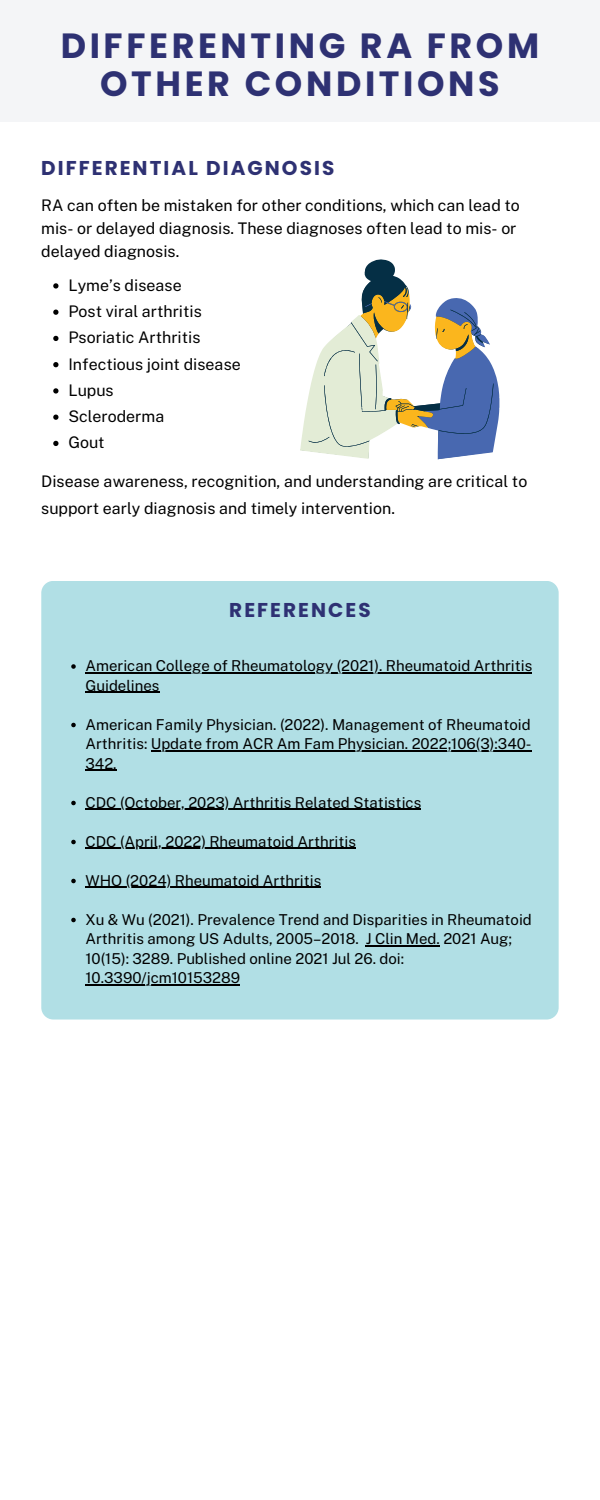
<style>
.page{position:relative;width:600px;height:1500px;background:#fff}
.page>*{position:absolute;margin:0;border:0;box-sizing:border-box;transform-origin:0 0}
.t1{font:700 35px/38.2px "Poppins";letter-spacing:.105em;color:#2e3173;text-align:center}
.t2{font:700 20px "Poppins";letter-spacing:.105em;color:#2e3173}
.t3{font:16px/23.2px "Public Sans";color:#000}
.t4{font:15px/19.5px "Public Sans";color:#000}
</style>
<div class="page">
<div style="left:41px;top:581px;width:518px;height:439px;background:#b1dfe5;border-radius:12px"></div>
<svg style="left:71px;top:664px;width:5px;height:5px"></svg>
<hr style="left:86px;top:672px;width:446px;height:1px;background:#000">
<hr style="left:86px;top:691px;width:74px;height:2px;background:#000">
<svg style="left:71px;top:723px;width:5px;height:4px"></svg>
<hr style="left:151px;top:750px;width:381px;height:1px;background:#000">
<hr style="left:86px;top:769px;width:31px;height:2px;background:#000">
<svg style="left:71px;top:801px;width:5px;height:4px"></svg>
<hr style="left:86px;top:808px;width:335px;height:2px;background:#000">
<svg style="left:71px;top:840px;width:5px;height:4px"></svg>
<hr style="left:86px;top:847px;width:270px;height:2px;background:#000">
<svg style="left:71px;top:879px;width:5px;height:4px"></svg>
<hr style="left:86px;top:886px;width:235px;height:2px;background:#000">
<svg style="left:71px;top:918px;width:5px;height:4px"></svg>
<hr style="left:366px;top:945px;width:74px;height:1px;background:#000">
<hr style="left:86px;top:984px;width:154px;height:1px;background:#000">
<div style="left:0;top:0;width:600px;height:122px;background:#f4f5f7"></div>
<svg style="left:300px;top:259px;width:199px;height:200px"></svg>
<svg style="left:53px;top:283px;width:6px;height:6px"></svg>
<svg style="left:53px;top:310px;width:6px;height:5px"></svg>
<svg style="left:53px;top:336px;width:6px;height:5px"></svg>
<svg style="left:53px;top:362px;width:6px;height:5px"></svg>
<svg style="left:53px;top:388px;width:6px;height:6px"></svg>
<svg style="left:53px;top:415px;width:6px;height:5px"></svg>
<svg style="left:53px;top:441px;width:6px;height:5px"></svg>
<p class="t1" style="left:61px;top:27px;width:480px">DIFFERENTING RA FROM<br>OTHER CONDITIONS</p>
<p class="t2" style="left:41px;top:154px;width:295px">DIFFERENTIAL DIAGNOSIS</p>
<p class="t3" style="left:41px;top:193px;width:480px">RA can often be mistaken for other conditions, which can lead to mis- or delayed diagnosis. These diagnoses often lead to mis- or delayed diagnosis.</p>
<p class="t3" style="left:68px;top:273px;width:115px">Lyme’s disease</p>
<p class="t3" style="left:68px;top:300px;width:135px">Post viral arthritis</p>
<p class="t3" style="left:68px;top:326px;width:134px">Psoriatic Arthritis</p>
<p class="t3" style="left:68px;top:352px;width:174px">Infectious joint disease</p>
<p class="t3" style="left:68px;top:378px;width:47px">Lupus</p>
<p class="t3" style="left:68px;top:405px;width:97px">Scleroderma</p>
<p class="t3" style="left:68px;top:431px;width:38px">Gout</p>
<p class="t3" style="left:41px;top:468px;width:488px;line-height:26.2px">Disease awareness, recognition, and understanding are critical to support early diagnosis and timely intervention.</p>
<p class="t2" style="left:229px;top:596px;width:143px">REFERENCES</p>
<h1 class="t4" style="left:86px;top:656px;width:448px">American College of Rheumatology (2021). Rheumatoid Arthritis<br>Guidelines</h1>
<h2 class="t4" style="left:86px;top:714px;width:448px">American Family Physician. (2022). Management of Rheumatoid<br>Arthritis: Update from ACR Am Fam Physician. 2022;106(3):340-</h2>
<p class="t4" style="left:86px;top:753px;width:33px">342.</p>
<p class="t4" style="left:86px;top:792px;width:337px">CDC (October, 2023) Arthritis Related Statistics</p>
<p class="t4" style="left:86px;top:831px;width:272px">CDC (April, 2022) Rheumatoid Arthritis</p>
<p class="t4" style="left:86px;top:870px;width:237px">WHO (2024) Rheumatoid Arthritis</p>
<p class="t4" style="left:86px;top:909px;width:448px">Xu &amp; Wu (2021). Prevalence Trend and Disparities in Rheumatoid<br>Arthritis among US Adults, 2005–2018. J Clin Med. 2021 Aug;<br>10(15): 3289. Published online 2021 Jul 26. doi:</p>
<p class="t4" style="left:86px;top:968px;width:156px">10.3390/jcm10153289</p>
</div>
